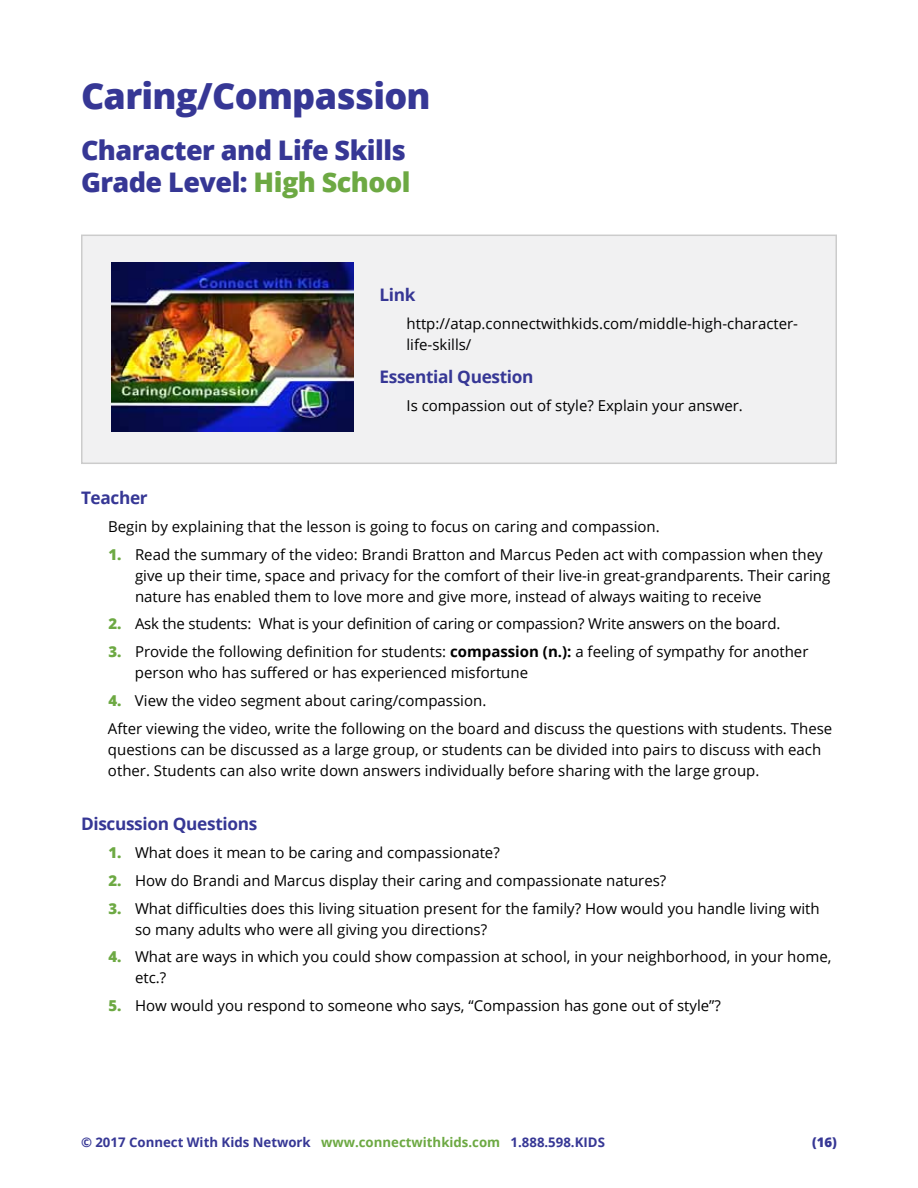
<style>
.page{position:relative;width:918px;height:1188px;background:#fff}
.page>*{position:absolute;margin:0;border:0;box-sizing:border-box;transform-origin:0 0}
.t1{font:800 36px "Open Sans";letter-spacing:-.02em;color:#363795}
.t2{font:800 27px/31.5px "Open Sans";letter-spacing:-.02em;color:#363795}
.t3{font:700 17.25px "Open Sans";letter-spacing:-.02em;color:#363795}
.t4{font:15px/21px "Open Sans";color:#000}
.t5{font:700 13.2px "Open Sans";color:#363795}
.t6{font:800 13.2px "Open Sans";color:#363795}
.s1{color:#6da943}
.s2{font-weight:800;color:#6da943}
.s3{font-weight:700}
</style>
<div class="page">
<div style="left:82px;top:235px;width:754px;height:228px;background:#f1f1f2"></div>
<div style="left:81px;top:235px;width:756px;height:229px;border:2px solid #ccc"></div>
<img style="left:111px;top:263px;width:243px;height:168px">
<h1 class="t1" style="left:81px;top:68px;width:351px">Caring/Compassion</h1>
<h2 class="t2" style="left:81px;top:133px;width:331px">Character and Life Skills<br>Grade Level: <span class="s1">High School</span></h2>
<p class="t3" style="left:380px;top:282px;width:38px">Link</p>
<p class="t4" style="left:406px;top:312px;width:393px">http://atap.connectwithkids.com/middle-high-character&shy;life-skills/</p>
<p class="t3" style="left:380px;top:365px;width:155px">Essential Question</p>
<p class="t4" style="left:406px;top:395px;width:338px">Is compassion out of style? Explain your answer.</p>
<p class="t3" style="left:81px;top:486px;width:68px">Teacher</p>
<p class="t4" style="left:108px;top:516px;width:553px">Begin by explaining that the lesson is going to focus on caring and compassion.</p>
<p class="t4" style="left:135px;top:543px;width:697px;text-indent:-27px"><span class="s2">1.</span> Read the summary of the video: Brandi Bratton and Marcus Peden act with compassion when they give up their time, space and privacy for the comfort of their live-in great-grandparents. Their caring nature has enabled them to love more and give more, instead of always waiting to receive</p>
<p class="t4" style="left:108px;top:613px;width:674px"><span class="s2">2.</span> Ask the students: What is your definition of caring or compassion? Write answers on the board.</p>
<p class="t4" style="left:135px;top:641px;width:675px;text-indent:-27px"><span class="s2">3.</span> Provide the following definition for students: <span class="s3">compassion (n.):</span> a feeling of sympathy for another person who has suffered or has experienced misfortune</p>
<p class="t4" style="left:108px;top:686px;width:726px;line-height:27.8px"><span class="s2">4.</span> View the video segment about caring/compassion.<br>After viewing the video, write the following on the board and discuss the questions with students. These</p>
<p class="t4" style="left:108px;top:738px;width:715px">questions can be discussed as a large group, or students can be divided into pairs to discuss with each other. Students can also write down answers individually before sharing with the large group.</p>
<p class="t3" style="left:81px;top:812px;width:178px">Discussion Questions</p>
<p class="t4" style="left:108px;top:842px;width:393px"><span class="s2">1.</span> What does it mean to be caring and compassionate?</p>
<p class="t4" style="left:108px;top:870px;width:560px"><span class="s2">2.</span> How do Brandi and Marcus display their caring and compassionate natures?</p>
<p class="t4" style="left:135px;top:897px;width:686px;text-indent:-27px"><span class="s2">3.</span> What difficulties does this living situation present for the family? How would you handle living with so many adults who were all giving you directions?</p>
<p class="t4" style="left:135px;top:946px;width:698px;text-indent:-27px"><span class="s2">4.</span> What are ways in which you could show compassion at school, in your neighborhood, in your home, etc.?</p>
<p class="t4" style="left:108px;top:995px;width:614px"><span class="s2">5.</span> How would you respond to someone who says, “Compassion has gone out of style”?</p>
<p class="t5" style="left:81px;top:1133px;width:525px">© 2017 Connect With Kids Network <span class="s1">www.connectwithkids.com</span> 1.888.598.KIDS</p>
<p class="t6" style="left:812px;top:1133px;width:26px">(16)</p>
</div>
